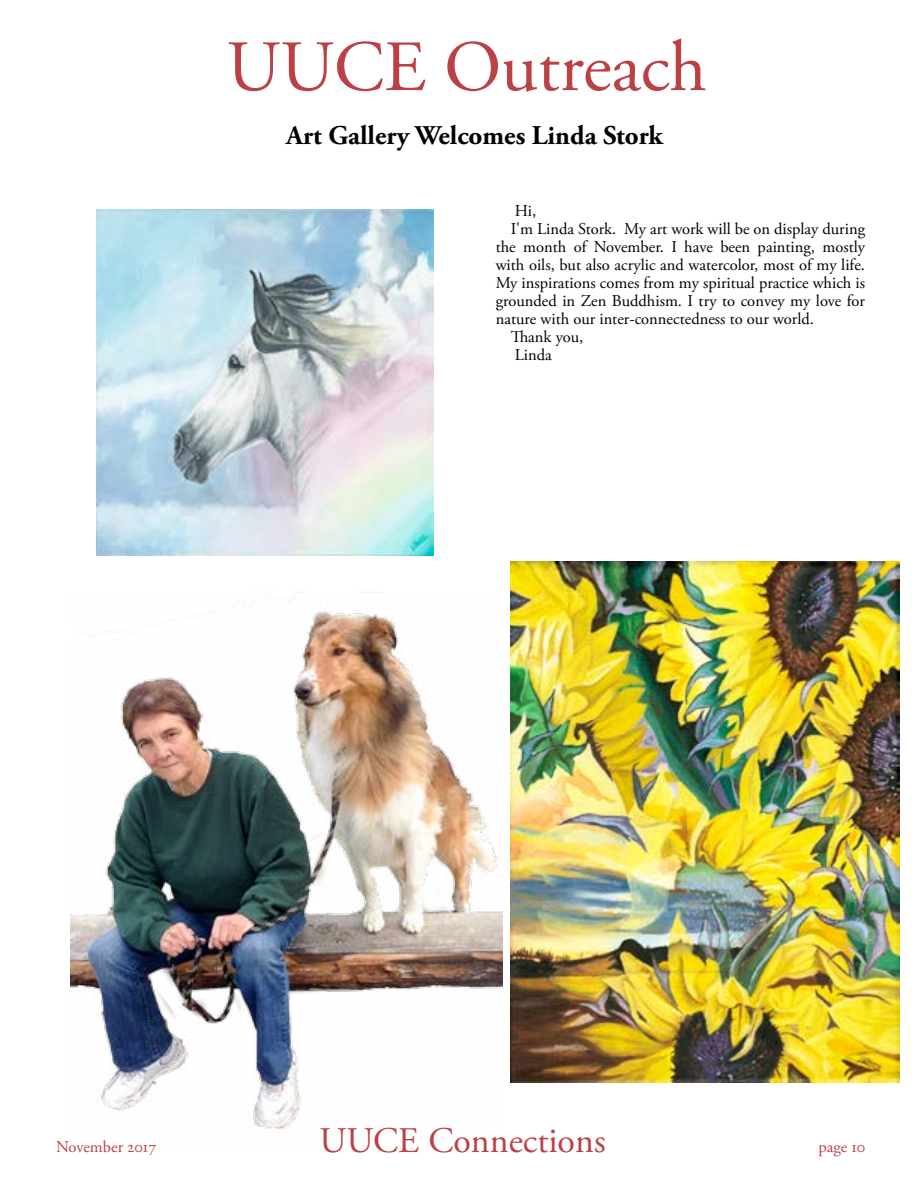
<style>
.page{position:relative;width:918px;height:1188px;background:#fff}
.page>*{position:absolute;margin:0;border:0;box-sizing:border-box;transform-origin:0 0}
.t1{font:72px "Adobe Garamond Pro";color:#bc4146}
.t2{font:36px "Adobe Garamond Pro";color:#bc4146}
.t3{font:700 27px "Adobe Garamond Pro";color:#000}
.t4{font:16.5px "Adobe Garamond Pro";color:#000}
.t5{font:16.5px "Adobe Garamond Pro";color:#bc4146}
</style>
<div class="page">
<img style="left:511px;top:562px;width:389px;height:521px">
<img style="left:96px;top:210px;width:338px;height:345px">
<img style="left:70px;top:592px;width:432px;height:537px">
<h1 class="t1" style="left:226px;top:24px;width:482px">UUCE Outreach</h1>
<h3 class="t3" style="left:286px;top:120px;width:378px">Art Gallery Welcomes Linda Stork</h3>
<p class="t4" style="left:515px;top:201px;width:23px">Hi,</p>
<p class="t4" style="left:511px;top:219px;width:356px">I'm Linda Stork. My art work will be on display during</p>
<p class="t4" style="left:496px;top:237px;width:371px">the month of November. I have been painting, mostly</p>
<p class="t4" style="left:496px;top:255px;width:371px">with oils, but also acrylic and watercolor, most of my life.</p>
<p class="t4" style="left:496px;top:273px;width:371px">My inspirations comes from my spiritual practice which is</p>
<p class="t4" style="left:496px;top:291px;width:371px">grounded in Zen Buddhism. I try to convey my love for</p>
<p class="t4" style="left:496px;top:309px;width:320px">nature with our inter-connectedness to our world.</p>
<p class="t4" style="left:511px;top:327px;width:74px">Thank you,</p>
<p class="t4" style="left:515px;top:345px;width:39px">Linda</p>
<p class="t5" style="left:56px;top:1137px;width:102px">November 2017</p>
<h2 class="t2" style="left:320px;top:1119px;width:288px">UUCE Connections</h2>
<p class="t5" style="left:819px;top:1137px;width:48px">page 10</p>
</div>
